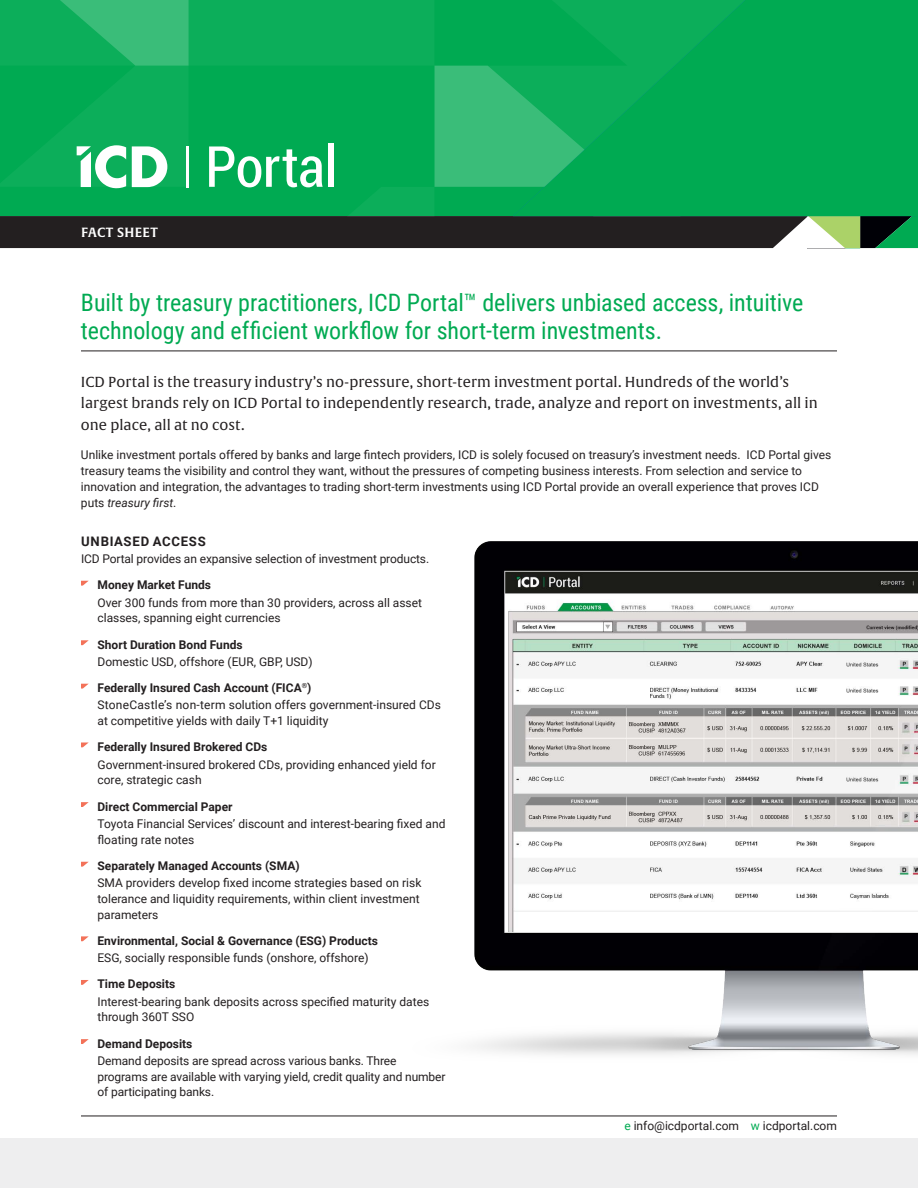
<style>
.page{position:relative;width:918px;height:1188px;background:#fff}
.page>*{position:absolute;margin:0;border:0;box-sizing:border-box;transform-origin:0 0}
.Main_Headline__2_Lin{font:24px/28.2px "Roboto Condensed";color:#00aa52}
.Intro_Text{font:14.25px/21.8px "Alverata";color:#231f20}
.Graph_Subhead{font:700 13.2px "Roboto";letter-spacing:.055em;color:#231f20}
.Publication_Date{font:13.2px "Alverata Sb";letter-spacing:.03em;color:#fff}
.Body_Copy{font:12px/15.8px "Roboto";color:#231f20}
.Body_Copy-2{font:700 12px "Roboto";color:#231f20}
.s1{font-style:italic}
.s2{color:#00aa52}
</style>
<div class="page">
<div style="left:0;top:1138px;width:918px;height:50px;background:#eeeeef"></div>
<hr style="left:81px;top:1116px;width:756px;height:1px;background:#231f20">
<svg style="left:0;top:0;width:918px;height:248px;background:#119e55"></svg>
<div style="left:328px;top:144px;width:6px;height:43px;background:#fff"></div>
<img style="left:473px;top:541px;width:445px;height:514px">
<hr style="left:81px;top:351px;width:756px;height:1px;background:#231f20">
<svg style="left:81px;top:581px;width:8px;height:5px"></svg>
<svg style="left:81px;top:640px;width:8px;height:5px"></svg>
<svg style="left:81px;top:684px;width:7px;height:5px"></svg>
<svg style="left:81px;top:742px;width:8px;height:5px"></svg>
<svg style="left:81px;top:802px;width:8px;height:5px"></svg>
<svg style="left:81px;top:862px;width:8px;height:5px"></svg>
<svg style="left:81px;top:936px;width:8px;height:5px"></svg>
<svg style="left:81px;top:980px;width:8px;height:5px"></svg>
<svg style="left:81px;top:1039px;width:8px;height:5px"></svg>
<p class="Publication_Date" style="left:81px;top:224px;width:79px">FACT SHEET</p>
<p class="Main_Headline__2_Lin" style="left:81px;top:288px;width:724px">Built by treasury practitioners, ICD Portal™ delivers unbiased access, intuitive technology and efficient workflow for short-term investments.</p>
<p class="Intro_Text" style="left:81px;top:371px;width:738px">ICD Portal is the treasury industry’s no-pressure, short-term investment portal. Hundreds of the world’s largest brands rely on ICD Portal to independently research, trade, analyze and report on investments, all in one place, all at no cost.</p>
<p class="Body_Copy" style="left:81px;top:447px;width:752px">Unlike investment portals offered by banks and large fintech providers, ICD is solely focused on treasury’s investment needs. ICD Portal gives treasury teams the visibility and control they want, without the pressures of competing business interests. From selection and service to innovation and integration, the advantages to trading short-term investments using ICD Portal provide an overall experience that proves ICD puts <span class="s1">treasury first</span>.</p>
<p class="Graph_Subhead" style="left:81px;top:532px;width:126px">UNBIASED ACCESS</p>
<p class="Body_Copy" style="left:81px;top:550px;width:350px">ICD Portal provides an expansive selection of investment products.</p>
<p class="Body_Copy-2" style="left:98px;top:577px;width:115px">Money Market Funds</p>
<p class="Body_Copy" style="left:98px;top:594px;width:326px">Over 300 funds from more than 30 providers, across all asset classes, spanning eight currencies</p>
<p class="Body_Copy-2" style="left:98px;top:636px;width:147px">Short Duration Bond Funds</p>
<p class="Body_Copy" style="left:98px;top:653px;width:217px">Domestic USD, offshore (EUR, GBP, USD)</p>
<p class="Body_Copy-2" style="left:98px;top:679px;width:215px">Federally Insured Cash Account (FICA<sup>®</sup>)</p>
<p class="Body_Copy" style="left:98px;top:697px;width:345px">StoneCastle’s non-term solution offers government-insured CDs at competitive yields with daily T+1 liquidity</p>
<p class="Body_Copy-2" style="left:98px;top:739px;width:171px">Federally Insured Brokered CDs</p>
<p class="Body_Copy" style="left:98px;top:756px;width:340px">Government-insured brokered CDs, providing enhanced yield for core, strategic cash</p>
<p class="Body_Copy-2" style="left:98px;top:798px;width:137px">Direct Commercial Paper</p>
<p class="Body_Copy" style="left:98px;top:815px;width:350px">Toyota Financial Services’ discount and interest-bearing fixed and floating rate notes</p>
<p class="Body_Copy-2" style="left:98px;top:857px;width:204px">Separately Managed Accounts (SMA)</p>
<p class="Body_Copy" style="left:98px;top:874px;width:325px">SMA providers develop fixed income strategies based on risk tolerance and liquidity requirements, within client investment parameters</p>
<p class="Body_Copy-2" style="left:98px;top:932px;width:282px">Environmental, Social &amp; Governance (ESG) Products</p>
<p class="Body_Copy" style="left:98px;top:949px;width:273px">ESG, socially responsible funds (onshore, offshore)</p>
<p class="Body_Copy-2" style="left:98px;top:976px;width:79px">Time Deposits</p>
<p class="Body_Copy" style="left:98px;top:993px;width:333px">Interest-bearing bank deposits across specified maturity dates through 360T SSO</p>
<p class="Body_Copy-2" style="left:98px;top:1035px;width:96px">Demand Deposits</p>
<p class="Body_Copy" style="left:98px;top:1052px;width:350px">Demand deposits are spread across various banks. Three programs are available with varying yield, credit quality and number of participating banks.</p>
<p class="Body_Copy" style="left:624px;top:1118px;width:214px"><span class="s2">e</span> info@icdportal.com <span class="s2">w</span> icdportal.com</p>
</div>
